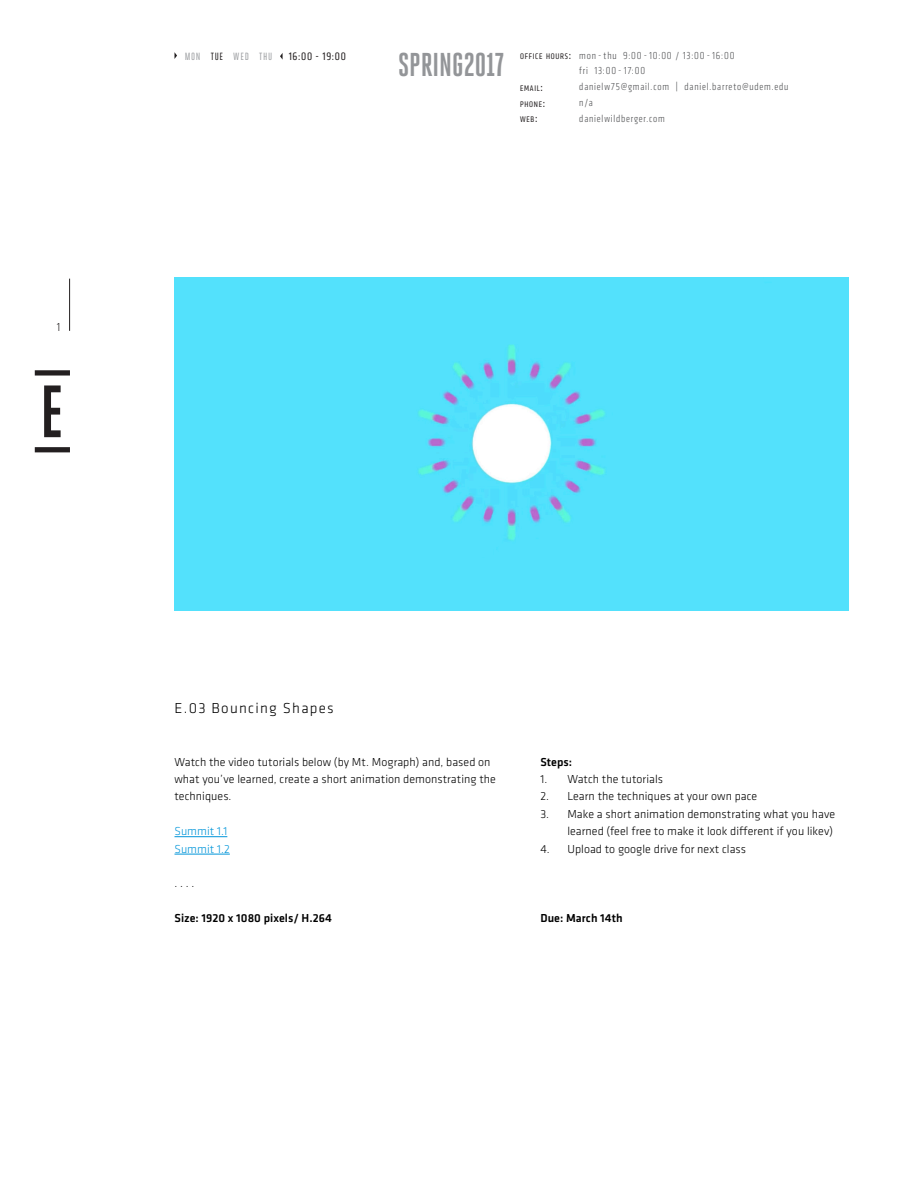
<style>
.page{position:relative;width:918px;height:1188px;background:#fff}
.page>*{position:absolute;margin:0;border:0;box-sizing:border-box;transform-origin:0 0}
.t1{font:700 33px "Heroic Condensed";color:#939598}
.t2{font:300 15px "Klavika";letter-spacing:.085em;color:#000}
.t3{font:12.3px "Heroic Condensed";letter-spacing:.06em;color:#9d9fa2}
.t4{font:300 12px/17.4px "Klavika";letter-spacing:.005em;color:#000}
.t5{font:500 12px "Klavika";letter-spacing:.005em;color:#000}
.t6{font:300 12px "Klavika";letter-spacing:.005em;color:#0095d9}
.t7{font:300 condensed 12px "Klavika CH";color:#231f20}
.t8{font:condensed 11.25px "Klavika CH";letter-spacing:.06em;color:#231f20}
.t9{font:300 condensed 10.5px/15.8px "Klavika CH";letter-spacing:.08em;color:#57585a}
.t10{font:condensed 8.4px/15.8px "Klavika CH";letter-spacing:.085em;color:#231f20}
.s1{color:#231f20}
.s2{font-size:12px}
</style>
<div class="page">
<hr style="left:69px;top:279px;width:1px;height:52px;background:#231f20">
<div style="left:35px;top:447px;width:35px;height:5px;background:#231f20"></div>
<div style="left:35px;top:370px;width:35px;height:6px;background:#231f20"></div>
<svg style="left:44px;top:385px;width:17px;height:52px"></svg>
<svg style="left:174px;top:52px;width:3px;height:7px"></svg>
<svg style="left:280px;top:53px;width:3px;height:7px"></svg>
<hr style="left:174px;top:836px;width:53px;height:1px;background:#0095d9">
<hr style="left:174px;top:854px;width:56px;height:1px;background:#0095d9">
<div style="left:174px;top:278px;width:674px;height:333px;background:#53e1fc"></div>
<p class="t7" style="left:57px;top:320px;width:5px">1</p>
<h1 class="t1" style="left:398px;top:46px;width:108px">SPRING2017</h1>
<p class="t9" style="left:579px;top:47px;width:211px">mon - thu 9:00 - 10:00 / 13:00 - 16:00<br>fri 13:00 - 17:00<br>danielw75@gmail.com | daniel.barreto@udem.edu n/a<br>danielwildberger.com</p>
<p class="t3" style="left:185px;top:49px;width:89px">MON <span class="s1">TUE</span> WED THU</p>
<p class="t8" style="left:289px;top:49px;width:59px">16:00 - 19:00</p>
<p class="t10" style="left:520px;top:49px;width:53px">OFFICE HOURS<span class="s2">:</span></p>
<p class="t10" style="left:520px;top:80px;width:27px">EMAIL<span class="s2">:<br></span>PHONE<span class="s2">:<br></span>WEB<span class="s2">:</span></p>
<p class="t2" style="left:174px;top:700px;width:161px">E.03 Bouncing Shapes</p>
<p class="t4" style="left:174px;top:753px;width:323px">Watch the video tutorials below (by Mt. Mograph) and, based on what you’ve learned, create a short animation demonstrating the techniques.</p>
<p class="t6" style="left:174px;top:825px;width:54px">Summit 1.1</p>
<p class="t6" style="left:174px;top:842px;width:57px">Summit 1.2</p>
<p class="t4" style="left:174px;top:875px;width:21px">. . . .</p>
<p class="t5" style="left:174px;top:912px;width:159px">Size: 1920 x 1080 pixels/ H.264</p>
<p class="t5" style="left:540px;top:755px;width:33px">Steps:</p>
<p class="t4" style="left:540px;top:771px;width:124px">1. Watch the tutorials</p>
<p class="t4" style="left:540px;top:788px;width:218px">2. Learn the techniques at your own pace</p>
<p class="t4" style="left:540px;top:805px;width:296px;text-align:right">3. Make a short animation demonstrating what you have learned (feel free to make it look different if you likev)</p>
<p class="t4" style="left:540px;top:840px;width:207px">4. Upload to google drive for next class</p>
<p class="t5" style="left:540px;top:912px;width:84px">Due: March 14th</p>
</div>
